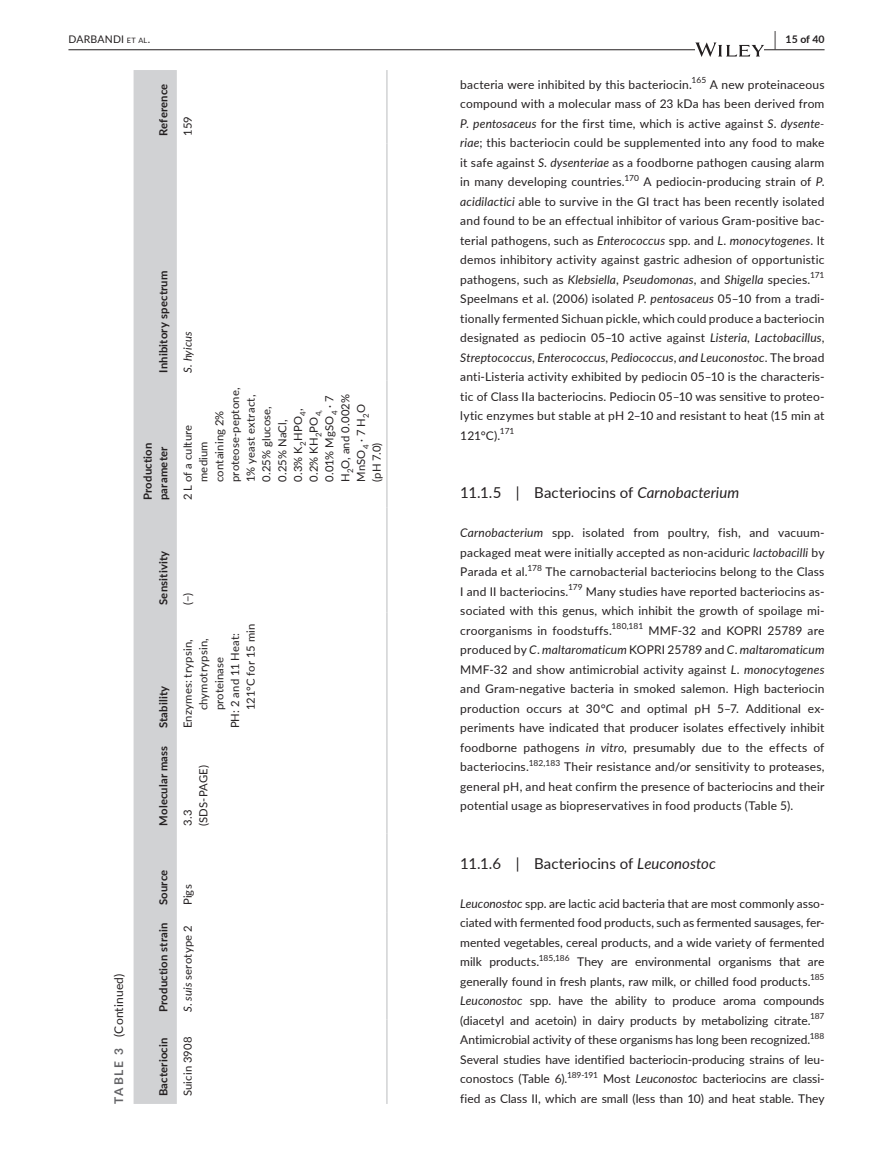
<style>
.page{position:relative;width:893px;height:1174px;background:#fff}
.page>*{position:absolute;margin:0;border:0;box-sizing:border-box;transform-origin:0 0}
.t1{font:15px "Lato";letter-spacing:.005em;color:#231f20}
.t2{font:12px/19.5px "Lato";letter-spacing:.01em;color:#231f20;text-align:justify}
.t3{font:11.25px/15.8px "Lato";letter-spacing:.015em;color:#231f20}
.t4{font:700 11.25px/15.8px "Lato";letter-spacing:.02em;color:#231f20}
.t5{font:italic 11.25px "Lato";letter-spacing:.01em;color:#231f20}
.t6{font:10.5px "Lato";letter-spacing:.02em;color:#231f20}
.t7{font:700 10.5px "Lato";color:#231f20}
.t8{font:8.4px "Lato";color:#231f20}
.s1{font-size:7.35px}
.s2{font-size:19.5px}
.s3{font-style:italic}
.s4{font-weight:700;color:#636366}
</style>
<div class="page">
<hr style="left:68px;top:49px;width:756px;height:1px;background:#231f20">
<svg style="left:695px;top:42px;width:69px;height:15px"></svg>
<div style="left:134px;top:70px;width:43px;height:1034px;background:#d1d2d4"></div>
<hr style="left:386px;top:1019px;width:2px;height:85px;background:#d1d2d4">
<hr style="left:386px;top:913px;width:2px;height:106px;background:#d1d2d4">
<hr style="left:386px;top:833px;width:2px;height:80px;background:#d1d2d4">
<hr style="left:386px;top:736px;width:2px;height:97px;background:#d1d2d4">
<hr style="left:386px;top:612px;width:2px;height:124px;background:#d1d2d4">
<hr style="left:386px;top:507px;width:2px;height:105px;background:#d1d2d4">
<hr style="left:386px;top:380px;width:2px;height:127px;background:#d1d2d4">
<hr style="left:386px;top:143px;width:2px;height:237px;background:#d1d2d4">
<hr style="left:386px;top:70px;width:2px;height:73px;background:#d1d2d4">
<p class="t6" style="left:68px;top:31px;width:83px">DARBANDI <span class="s1">et al</span>.</p>
<p class="t7" style="left:774px;top:31px;width:52px"><span class="s2">|</span> 15 of 40</p>
<p class="t2" style="left:460px;top:74px;width:366px">bacteria were inhibited by this bacteriocin.<sup>165</sup> A new proteinaceous compound with a molecular mass of 23 kDa has been derived from <span class="s3">P</span>. <span class="s3">pentosaceus</span> for the first time, which is active against <span class="s3">S</span>. <span class="s3">dysente&shy;riae</span>; this bacteriocin could be supplemented into any food to make it safe against <span class="s3">S</span>. <span class="s3">dysenteriae</span> as a foodborne pathogen causing alarm in many developing countries.<sup>170</sup> A pediocin-producing strain of <span class="s3">P</span>. <span class="s3">acidilactici</span> able to survive in the GI tract has been recently isolated and found to be an effectual inhibitor of various Gram-positive bac&shy;terial pathogens, such as <span class="s3">Enterococcus</span> spp. and <span class="s3">L</span>. <span class="s3">monocytogenes</span>. It demos inhibitory activity against gastric adhesion of opportunistic pathogens, such as <span class="s3">Klebsiella</span>, <span class="s3">Pseudomonas</span>, and <span class="s3">Shigella</span> species.<sup>171<br></sup>Speelmans et al. (2006) isolated <span class="s3">P</span>. <span class="s3">pentosaceus</span> 05–10 from a tradi&shy;tionally fermented Sichuan pickle, which could produce a bacteriocin designated as pediocin 05–10 active against <span class="s3">Listeria</span>, <span class="s3">Lactobacillus</span>, <span class="s3">Streptococcus</span>, <span class="s3">Enterococcus</span>, <span class="s3">Pediococcus</span>, <span class="s3">and Leuconostoc</span>. The broad anti-Listeria activity exhibited by pediocin 05–10 is the characteris&shy;tic of Class IIa bacteriocins. Pediocin 05–10 was sensitive to proteo&shy;lytic enzymes but stable at pH 2–10 and resistant to heat (15 min at 121°C).<sup>171</sup></p>
<p class="t4" style="left:155px;top:136px;width:54px;rotate:-90deg">Reference</p>
<p class="t3" style="left:179px;top:136px;width:21px;rotate:-90deg">159</p>
<p class="t4" style="left:155px;top:373px;width:104px;rotate:-90deg">Inhibitory spectrum</p>
<p class="t5" style="left:180px;top:373px;width:43px;rotate:-90deg">S. hyicus</p>
<p class="t3" style="left:179px;top:482px;width:96px;text-indent:-18px;rotate:-90deg">2 L of a culture medium containing 2% proteose-peptone,<br>1% yeast extract,<br>0.25% glucose,<br>0.25% NaCl,<br>0.3% K<sub>2</sub>HPO<sub>4</sub>,<br>0.2% KH<sub>2</sub>PO<sub>4,<br></sub>0.01% MgSO<sub>4</sub> · 7<br>H<sub>2</sub>O, and 0.002%<br>MnSO<sub>4</sub> · 7 H<sub>2</sub>O (pH 7.0)</p>
<p class="t4" style="left:139px;top:500px;width:59px;rotate:-90deg">Production parameter</p>
<p class="t1" style="left:460px;top:482px;width:281px">11.1.5 | Bacteriocins of <span class="s3">Carnobacterium</span></p>
<p class="t2" style="left:460px;top:522px;width:366px"><span class="s3">Carnobacterium</span> spp. isolated from poultry, fish, and vacuum&shy;packaged meat were initially accepted as non-aciduric <span class="s3">lactobacilli</span> by Parada et al.</p>
<p class="t4" style="left:155px;top:605px;width:56px;rotate:-90deg">Sensitivity</p>
<p class="t8" style="left:527px;top:562px;width:16px">178</p>
<p class="t2" style="left:460px;top:561px;width:366px;text-indent:85px">The carnobacterial bacteriocins belong to the Class<br>I and II bacteriocins.</p>
<p class="t8" style="left:568px;top:581px;width:16px">179</p>
<p class="t2" style="left:460px;top:581px;width:366px;text-indent:126px">Many studies have reported bacteriocins as&shy;sociated with this genus, which inhibit the growth of spoilage mi&shy;croorganisms in foodstuffs.</p>
<p class="t3" style="left:179px;top:605px;width:13px;rotate:-90deg">(−)</p>
<p class="t8" style="left:612px;top:620px;width:33px">180,181</p>
<p class="t3" style="left:227px;top:728px;width:97px;rotate:-90deg">PH: 2 and 11 Heat:</p>
<p class="t3" style="left:242px;top:710px;width:88px;rotate:-90deg">121°C for 15 min</p>
<p class="t2" style="left:460px;top:620px;width:366px;text-indent:188px">MMF-32 and KOPRI 25789 are produced by <span class="s3">C</span>. <span class="s3">maltaromaticum</span> KOPRI 25789 and <span class="s3">C</span>. <span class="s3">maltaromaticum </span>MMF-32 and show antimicrobial activity against <span class="s3">L</span>. <span class="s3">monocytogenes </span>and Gram-negative bacteria in smoked salemon. High bacteriocin production occurs at 30°C and optimal pH 5–7. Additional ex&shy;periments have indicated that producer isolates effectively inhibit foodborne pathogens <span class="s3">in vitro</span>, presumably due to the effects of bacteriocins.</p>
<p class="t3" style="left:179px;top:728px;width:91px;rotate:-90deg">Enzymes: trypsin,</p>
<p class="t3" style="left:195px;top:710px;width:74px;rotate:-90deg">chymotrypsin,</p>
<p class="t3" style="left:211px;top:710px;width:55px;rotate:-90deg">proteinase</p>
<p class="t4" style="left:155px;top:728px;width:44px;rotate:-90deg">Stability</p>
<p class="t4" style="left:155px;top:826px;width:82px;rotate:-90deg">Molecular mass</p>
<p class="t8" style="left:529px;top:757px;width:33px">182,183</p>
<p class="t2" style="left:460px;top:756px;width:366px;text-indent:104px">Their resistance and/or sensitivity to proteases, general pH, and heat confirm the presence of bacteriocins and their potential usage as biopreservatives in food products (Table 5).</p>
<p class="t3" style="left:179px;top:826px;width:62px;rotate:-90deg">3.3 (SDS-PAGE)</p>
<p class="t2" style="left:108px;top:1104px;width:132px;rotate:-90deg"><span class="s4">TABLE 3</span> (Continued)</p>
<p class="t4" style="left:155px;top:905px;width:37px;rotate:-90deg">Source</p>
<p class="t4" style="left:155px;top:1012px;width:91px;rotate:-90deg">Production strain</p>
<p class="t4" style="left:155px;top:1096px;width:60px;rotate:-90deg">Bacteriocin</p>
<p class="t3" style="left:179px;top:905px;width:22px;rotate:-90deg">Pigs</p>
<p class="t3" style="left:179px;top:1012px;width:88px;rotate:-90deg"><span class="s3">S</span>. <span class="s3">suis</span> serotype 2</p>
<p class="t3" style="left:179px;top:1096px;width:61px;rotate:-90deg">Suicin 3908</p>
<p class="t1" style="left:460px;top:852px;width:257px">11.1.6 | Bacteriocins of <span class="s3">Leuconostoc</span></p>
<p class="t2" style="left:460px;top:893px;width:366px"><span class="s3">Leuconostoc</span> spp. are lactic acid bacteria that are most commonly asso&shy;ciated with fermented food products, such as fermented sausages, fer&shy;mented vegetables, cereal products, and a wide variety of fermented milk products.</p>
<p class="t8" style="left:539px;top:952px;width:32px">185,186</p>
<p class="t2" style="left:460px;top:951px;width:366px;text-indent:117px">They are environmental organisms that are generally found in fresh plants, raw milk, or chilled food products.</p>
<p class="t8" style="left:810px;top:971px;width:16px">185</p>
<p class="t2" style="left:460px;top:990px;width:366px"><span class="s3">Leuconostoc</span> spp. have the ability to produce aroma compounds (diacetyl and acetoin) in dairy products by metabolizing citrate.<sup>187<br></sup>Antimicrobial activity of these organisms has long been recognized.<sup>188<br></sup>Several studies have identified bacteriocin-producing strains of leu&shy;conostocs (Table 6).<sup>189-191</sup> Most <span class="s3">Leuconostoc</span> bacteriocins are classi&shy;fied as Class II, which are small (less than 10) and heat stable. They</p>
</div>
